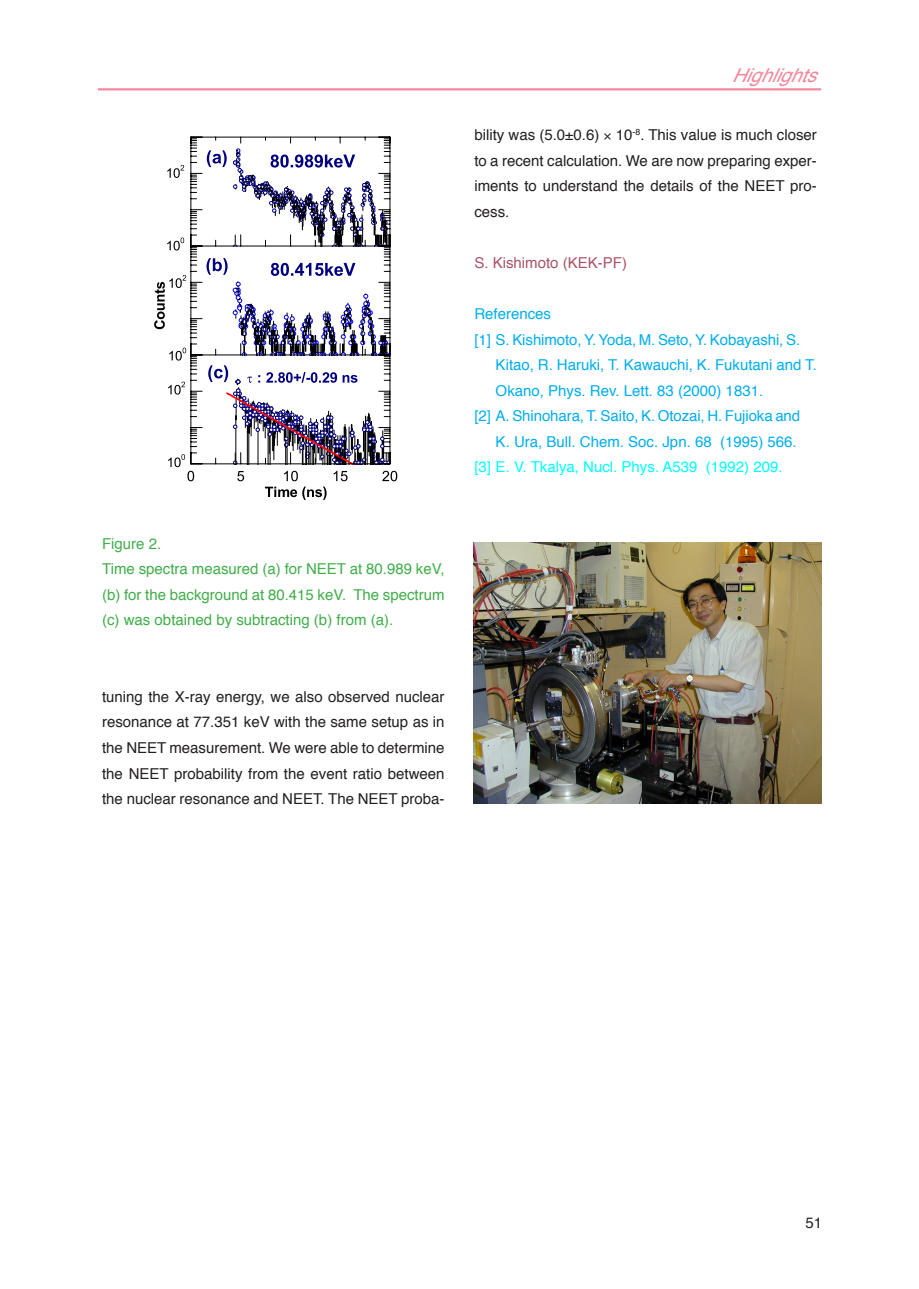
<style>
.page{position:relative;width:919px;height:1289px;background:#fff}
.page>*{position:absolute;margin:0;border:0;box-sizing:border-box;transform-origin:0 0}
.t1{font:italic 19.2px "Helvetica";color:#f3869a}
.t2{font:15px/25.5px "Helvetica";color:#231f20;text-align:justify}
.t3{font:15px "Helvetica";color:#00aeef}
.t4{font:15px/25.5px "Helvetica";color:#40ae49}
.t5{font:15px "Helvetica";color:#0ff}
.t6{font:15px "Helvetica";color:#aa5267}
</style>
<div class="page">
<hr style="left:98px;top:88px;width:723px;height:2px;background:#f3869a">
<svg style="left:154px;top:137px;width:243px;height:363px"></svg>
<img style="left:473px;top:542px;width:348px;height:261px">
<p class="t4" style="left:102px;top:531px;width:344px">Figure 2.<br>Time spectra measured (a) for NEET at 80.989 keV, (b) for the background at 80.415 keV. The spectrum (c) was obtained by subtracting (b) from (a).</p>
<p class="t2" style="left:102px;top:684px;width:344px">tuning the X-ray energy, we also observed nuclear resonance at 77.351 keV with the same setup as in the NEET measurement. We were able to determine the NEET probability from the event ratio between the nuclear resonance and NEET. The NEET proba-</p>
<p class="t1" style="left:731px;top:63px;width:99px">Highlights</p>
<p class="t2" style="left:474px;top:123px;width:344px">bility was (5.0±0.6) 10<sup>-8</sup>. This value is much closer to a recent calculation. We are now preparing exper&shy;iments to understand the details of the NEET pro&shy;cess.</p>
<p class="t6" style="left:474px;top:252px;width:154px">S. Kishimoto (KEK-PF)</p>
<p class="t3" style="left:474px;top:304px;width:78px">References</p>
<p class="t3" style="left:474px;top:329px;width:327px">[1] S. Kishimoto, Y. Yoda, M. Seto, Y. Kobayashi, S.</p>
<p class="t3" style="left:495px;top:355px;width:323px">Kitao, R. Haruki, T. Kawauchi, K. Fukutani and T.</p>
<p class="t3" style="left:495px;top:380px;width:269px">Okano, Phys. Rev. Lett. 83 (2000) 1831.</p>
<p class="t3" style="left:474px;top:406px;width:327px">[2] A. Shinohara, T. Saito, K. Otozai, H. Fujioka and</p>
<p class="t3" style="left:495px;top:431px;width:302px">K. Ura, Bull. Chem. Soc. Jpn. 68 (1995) 566.</p>
<p class="t5" style="left:474px;top:457px;width:310px">[3] E. V. Tkalya, Nucl. Phys. A539 (1992) 209.</p>
<p class="t2" style="left:805px;top:1210px;width:18px">51</p>
</div>
